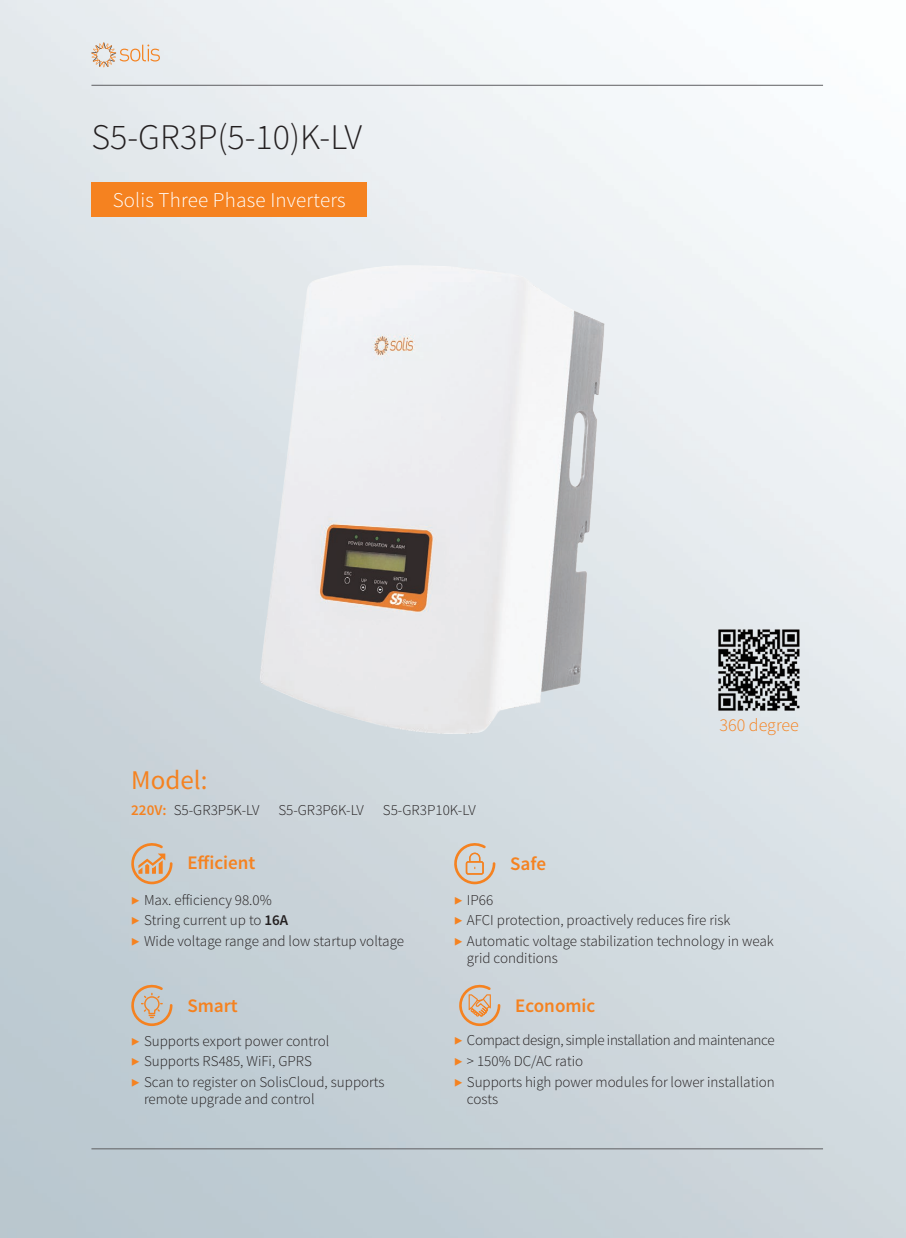
<style>
.page{position:relative;width:906px;height:1238px;background:#fff}
.page>*{position:absolute;margin:0;border:0;box-sizing:border-box;transform-origin:0 0}
.t1{font:300 36px "Source Sans Pro";color:#231f20}
.t2{font:27px "Source Sans Pro";color:#f58220}
.t3{font:300 21px "Source Sans Pro";letter-spacing:.01em;color:#fff}
.t4{font:600 19.05px "Source Sans Pro";color:#f58220}
.t5{font:300 18px "Source Sans Pro";color:#f58220}
.t6{font:300 15px/20.7px "Source Sans Pro";color:#231f20}
.s1{font-weight:600;color:#f58220}
.s2{color:#f58220}
.s3{font-weight:600}
</style>
<div class="page">
<img style="left:0;top:0;width:906px;height:1237px">
<hr style="left:91px;top:85px;width:732px;height:1px;background:#5f5f62">
<hr style="left:91px;top:1148px;width:732px;height:1px;background:#5f5f62">
<svg style="left:91px;top:43px;width:69px;height:24px;background:#e5d6c9"></svg>
<img style="left:0;top:266px;width:906px;height:467px">
<img style="left:716px;top:627px;width:85px;height:85px">
<div style="left:91px;top:183px;width:276px;height:34px;background:#f58220"></div>
<svg style="left:130px;top:984px;width:42px;height:42px;background:#cabcac"></svg>
<svg style="left:458px;top:984px;width:42px;height:42px;background:#d5bda8"></svg>
<svg style="left:130px;top:842px;width:42px;height:42px;background:#d2baa2"></svg>
<svg style="left:453px;top:842px;width:42px;height:42px;background:#d8c4b1"></svg>
<h1 class="t1" style="left:91px;top:115px;width:272px">S5-GR3P(5-10)K-LV</h1>
<h3 class="t3" style="left:113px;top:187px;width:234px">Solis Three Phase Inverters</h3>
<h2 class="t2" style="left:131px;top:763px;width:78px">Model:</h2>
<p class="t6" style="left:131px;top:799px;width:130px"><span class="s1">220V:</span> S5-GR3P5K-LV</p>
<p class="t6" style="left:278px;top:799px;width:87px">S5-GR3P6K-LV</p>
<p class="t6" style="left:383px;top:799px;width:94px">S5-GR3P10K-LV</p>
<p class="t5" style="left:719px;top:714px;width:81px">360 degree</p>
<p class="t4" style="left:187px;top:850px;width:70px">Efficient</p>
<p class="t4" style="left:510px;top:851px;width:37px">Safe</p>
<p class="t6" style="left:131px;top:889px;width:274px"><span class="s2">▶</span> Max. efficiency 98.0%<br><span class="s2">▶</span> String current up to <span class="s3">16A<br></span><span class="s2">▶</span> Wide voltage range and low startup voltage</p>
<p class="t6" style="left:454px;top:889px;width:321px"><span class="s2">▶</span> IP66<br><span class="s2">▶</span> AFCI protection, proactively reduces fire risk<br><span class="s2">▶</span> Automatic voltage stabilization technology in weak</p>
<p class="t6" style="left:467px;top:947px;width:92px">grid conditions</p>
<p class="t4" style="left:187px;top:993px;width:52px">Smart</p>
<p class="t4" style="left:515px;top:993px;width:82px">Economic</p>
<p class="t6" style="left:131px;top:1030px;width:255px"><span class="s2">▶</span> Supports export power control<br><span class="s2">▶</span> Supports RS485, WiFi, GPRS<br><span class="s2">▶</span> Scan to register on SolisCloud, supports</p>
<p class="t6" style="left:144px;top:1088px;width:172px">remote upgrade and control</p>
<p class="t6" style="left:454px;top:1030px;width:322px"><span class="s2">▶</span> Compact design, simple installation and maintenance <span class="s2">▶</span> &gt; 150% DC/AC ratio<br><span class="s2">▶</span> Supports high power modules for lower installation</p>
<p class="t6" style="left:467px;top:1088px;width:33px">costs</p>
</div>
